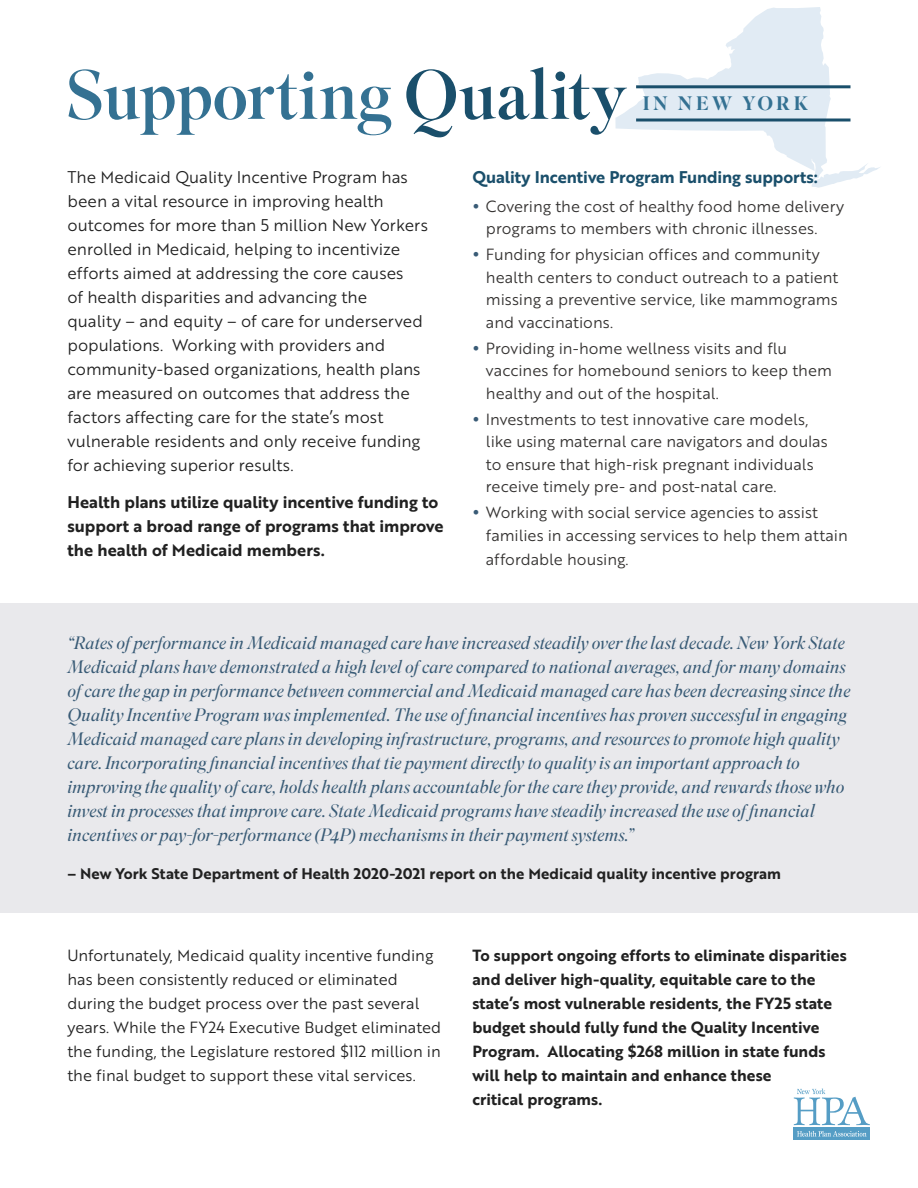
<style>
.page{position:relative;width:918px;height:1188px;background:#fff}
.page>*{position:absolute;margin:0;border:0;box-sizing:border-box;transform-origin:0 0}
.t1{font:69px "Superior Title";letter-spacing:-.01em;color:#347192}
.t2{font:500 19.5px "Superior Title";letter-spacing:.165em;color:#347192}
.t3{font:italic 300 18px/24px "Superior Title";color:#395b76}
.t4{font:16.5px/24px "Brother 1816 Book";color:#212121}
.t5{font:16.5px/24px "Brother 1816 Bold";color:#212121}
.t6{font:16.5px "Brother 1816 Bold";letter-spacing:-.005em;color:#1a4f6b}
.t7{font:15.75px/22.5px "Brother 1816 Book";color:#343231}
.t8{font:15.75px/24px "Brother 1816 Bold";letter-spacing:.005em;color:#212121}
.t9{font:15.75px/24px "Brother 1816 Book";color:#212121}
.t10{font:15px "Brother 1816 Bold";letter-spacing:.005em;color:#212121}
.s1{color:#1a4f6b}
</style>
<div class="page">
<div style="left:0;top:603px;width:918px;height:310px;background:#e9e9ec"></div>
<svg style="left:615px;top:7px;width:265px;height:181px"></svg>
<svg style="left:636px;top:118px;width:214px;height:4px"></svg>
<hr style="left:636px;top:85px;width:214px;height:3px;background:#1a4f6b">
<div style="left:794px;top:1128px;width:76px;height:12px;background:#559dc5"></div>
<svg style="left:797px;top:1131px;width:70px;height:6px"></svg>
<svg style="left:794px;top:1088px;width:76px;height:37px"></svg>
<h1 class="t1" style="left:65px;top:53px;width:564px">Supporting <span class="s1">Quality</span></h1>
<p class="t2" style="left:643px;top:91px;width:167px">IN NEW YORK</p>
<p class="t4" style="left:68px;top:164px;width:362px">The Medicaid Quality Incentive Program has been a vital resource in improving health outcomes for more than 5 million New Yorkers enrolled in Medicaid, helping to incentivize efforts aimed at addressing the core causes<br>of health disparities and advancing the<br>quality – and equity – of care for underserved populations. Working with providers and community-based organizations, health plans are measured on outcomes that address the factors affecting care for the state’s most vulnerable residents and only receive funding for achieving superior results.</p>
<p class="t5" style="left:68px;top:490px;width:378px">Health plans utilize quality incentive funding to support a broad range of programs that improve the health of Medicaid members.</p>
<p class="t6" style="left:472px;top:164px;width:347px">Quality Incentive Program Funding supports:</p>
<p class="t7" style="left:486px;top:194px;width:360px">Covering the cost of healthy food home delivery programs to members with chronic illnesses.</p>
<p class="t7" style="left:486px;top:243px;width:354px">Funding for physician offices and community health centers to conduct outreach to a patient missing a preventive service, like mammograms and vaccinations.</p>
<p class="t7" style="left:486px;top:336px;width:348px">Providing in-home wellness visits and flu vaccines for homebound seniors to keep them healthy and out of the hospital.</p>
<p class="t7" style="left:486px;top:407px;width:343px">Investments to test innovative care models, like using maternal care navigators and doulas to ensure that high-risk pregnant individuals receive timely pre- and post-natal care.</p>
<p class="t7" style="left:486px;top:501px;width:363px">Working with social service agencies to assist families in accessing services to help them attain</p>
<p class="t7" style="left:486px;top:547px;width:144px">affordable housing.</p>
<p class="t3" style="left:68px;top:633px;width:784px">“Rates of performance in Medicaid managed care have increased steadily over the last decade. New York State Medicaid plans have demonstrated a high level of care compared to national averages, and for many domains of care the gap in performance between commercial and Medicaid managed care has been decreasing since the Quality Incentive Program was implemented. The use of financial incentives has proven successful in engaging Medicaid managed care plans in developing infrastructure, programs, and resources to promote high quality care. Incorporating financial incentives that tie payment directly to quality is an important approach to improving the quality of care, holds health plans accountable for the care they provide, and rewards those who invest in processes that improve care. State Medicaid programs have steadily increased the use of financial incentives or pay-for-performance (P4P) mechanisms in their payment systems.”</p>
<p class="t10" style="left:68px;top:862px;width:715px">– New York State Department of Health 2020-2021 report on the Medicaid quality incentive program</p>
<p class="t9" style="left:67px;top:942px;width:375px">Unfortunately, Medicaid quality incentive funding has been consistently reduced or eliminated during the budget process over the past several years. While the FY24 Executive Budget eliminated the funding, the Legislature restored $112 million in the final budget to support these vital services.</p>
<p class="t8" style="left:472px;top:943px;width:376px">To support ongoing efforts to eliminate disparities and deliver high-quality, equitable care to the state’s most vulnerable residents, the FY25 state budget should fully fund the Quality Incentive Program. Allocating $268 million in state funds will help to maintain and enhance these<br>critical programs.</p>
</div>
